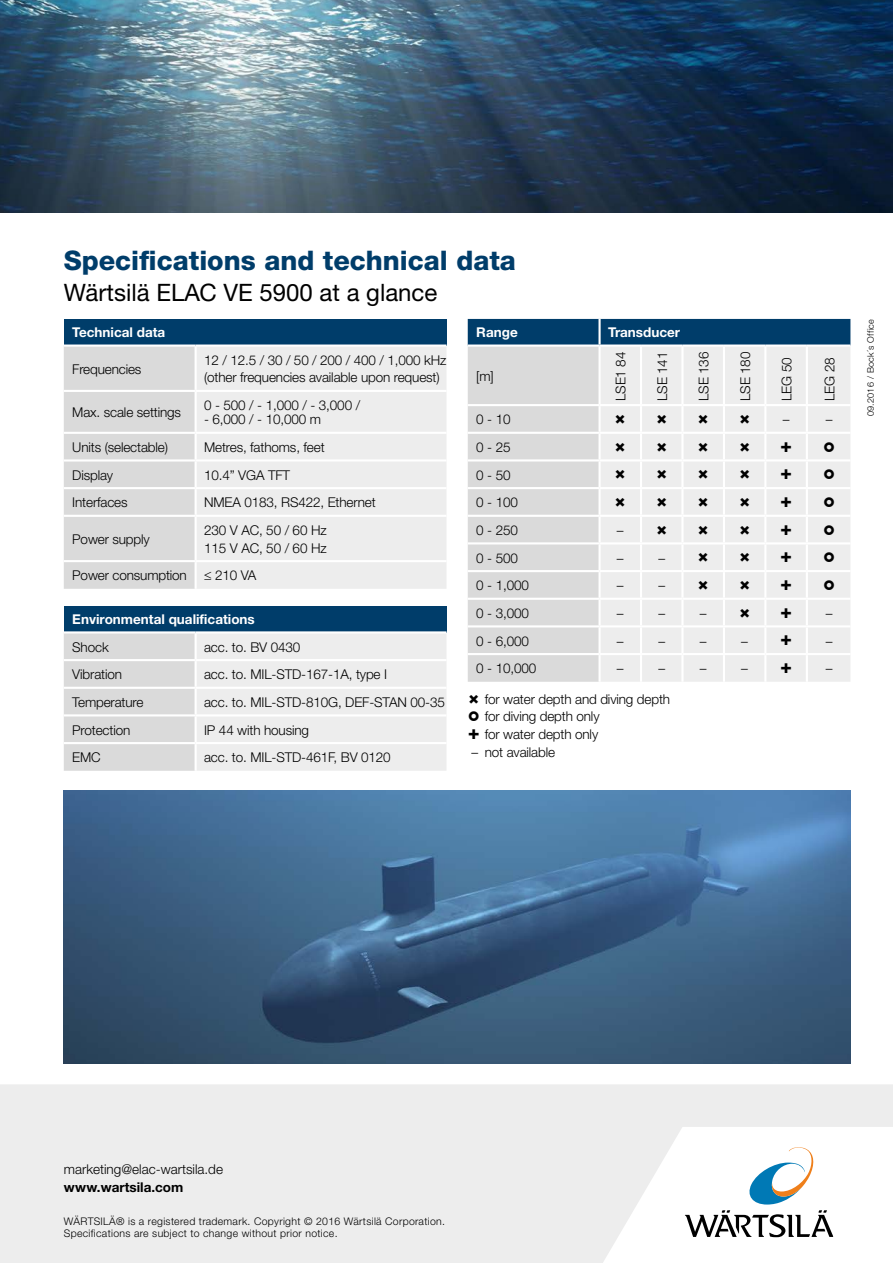
<style>
.page{position:relative;width:893px;height:1263px;background:#fff}
.page>*{position:absolute;margin:0;border:0;box-sizing:border-box;transform-origin:0 0}
.Head_Tech_data{font:800 27px "Helvetica Neue LTW1 G";color:#003d6a}
.Head_2{font:24px "Helvetica Neue LTW1 G";color:#000}
.Table_text{font:300 13.5px "Helvetica Neue";letter-spacing:-.01em;color:#000}
.Table_Sub{font:700 13.5px "Helvetica Neue LTW1 G";color:#fff}
.t1{font:300 13.5px "Helvetica Neue LTW1 G";color:#000}
.t2{font:700 13.5px "Helvetica Neue LTW1 G";color:#000}
.t3{font:300 10.5px/12px "Helvetica Neue LTW1 G";letter-spacing:.03em;color:#000}
.t4{font:300 9px "Helvetica Neue LTW1 G";letter-spacing:.03em;color:#000}
</style>
<div class="page">
<img style="left:0;top:0;width:893px;height:213px">
<svg style="left:0;top:1084px;width:893px;height:179px;fill:#ededed"></svg>
<svg style="left:746px;top:1147px;width:69px;height:57px"></svg>
<svg style="left:685px;top:1210px;width:148px;height:27px"></svg>
<div style="left:64px;top:319px;width:382px;height:27px;background:#003d6a"></div>
<div style="left:64px;top:347px;width:131px;height:242px;background:#dadada"></div>
<div style="left:197px;top:347px;width:249px;height:242px;background:#ededed"></div>
<hr style="left:64px;top:344px;width:132px;height:3px;background:#fff">
<hr style="left:196px;top:344px;width:250px;height:3px;background:#fff">
<hr style="left:64px;top:390px;width:132px;height:2px;background:#fff">
<hr style="left:196px;top:390px;width:250px;height:2px;background:#fff">
<hr style="left:64px;top:432px;width:132px;height:2px;background:#fff">
<hr style="left:196px;top:432px;width:250px;height:2px;background:#fff">
<hr style="left:64px;top:459px;width:132px;height:2px;background:#fff">
<hr style="left:196px;top:459px;width:250px;height:2px;background:#fff">
<hr style="left:64px;top:487px;width:132px;height:2px;background:#fff">
<hr style="left:196px;top:487px;width:250px;height:2px;background:#fff">
<hr style="left:64px;top:515px;width:132px;height:2px;background:#fff">
<hr style="left:196px;top:515px;width:250px;height:2px;background:#fff">
<hr style="left:64px;top:560px;width:132px;height:2px;background:#fff">
<hr style="left:196px;top:560px;width:250px;height:2px;background:#fff">
<div style="left:64px;top:606px;width:382px;height:26px;background:#003d6a"></div>
<svg style="left:64px;top:633px;width:382px;height:138px;background:#e6e6e6"></svg>
<hr style="left:64px;top:631px;width:132px;height:2px;background:#fff">
<hr style="left:196px;top:631px;width:250px;height:2px;background:#fff">
<hr style="left:195px;top:633px;width:2px;height:26px;background:#fff">
<hr style="left:64px;top:659px;width:132px;height:2px;background:#fff">
<hr style="left:196px;top:659px;width:250px;height:2px;background:#fff">
<hr style="left:195px;top:661px;width:2px;height:26px;background:#fff">
<hr style="left:64px;top:687px;width:132px;height:2px;background:#fff">
<hr style="left:196px;top:687px;width:250px;height:2px;background:#fff">
<hr style="left:195px;top:689px;width:2px;height:25px;background:#fff">
<hr style="left:64px;top:714px;width:132px;height:2px;background:#fff">
<hr style="left:196px;top:714px;width:250px;height:2px;background:#fff">
<hr style="left:195px;top:716px;width:2px;height:26px;background:#fff">
<hr style="left:64px;top:742px;width:132px;height:2px;background:#fff">
<hr style="left:196px;top:742px;width:250px;height:2px;background:#fff">
<hr style="left:195px;top:744px;width:2px;height:27px;background:#fff">
<img style="left:64px;top:791px;width:786px;height:272px">
<svg style="left:468px;top:319px;width:382px;height:363px;background:#d8dcdf"></svg>
<p class="Head_Tech_data" style="left:64px;top:244px;width:454px">Specifications and technical data</p>
<p class="Head_2" style="left:64px;top:278px;width:375px">Wärtsilä ELAC VE 5900 at a glance</p>
<p class="Table_Sub" style="left:72px;top:324px;width:95px">Technical data</p>
<p class="Table_text" style="left:72px;top:360px;width:71px">Frequencies</p>
<p class="Table_Sub" style="left:476px;top:324px;width:43px">Range</p>
<p class="Table_Sub" style="left:608px;top:324px;width:74px">Transducer</p>
<p class="Table_text" style="left:476px;top:368px;width:19px">[m]</p>
<p class="Table_text" style="left:613px;top:401px;width:51px;rotate:-90deg">LSE1 84</p>
<p class="Table_text" style="left:654px;top:401px;width:51px;rotate:-90deg">LSE 141</p>
<p class="Table_text" style="left:695px;top:401px;width:51px;rotate:-90deg">LSE 136</p>
<p class="Table_text" style="left:737px;top:401px;width:51px;rotate:-90deg">LSE 180</p>
<p class="Table_text" style="left:778px;top:401px;width:45px;rotate:-90deg">LEG 50</p>
<p class="Table_text" style="left:821px;top:401px;width:45px;rotate:-90deg">LEG 28</p>
<p class="Table_text" style="left:204px;top:352px;width:244px">12 / 12.5 / 30 / 50 / 200 / 400 / 1,000 kHz</p>
<p class="Table_text" style="left:204px;top:369px;width:237px">(other frequencies available upon request)</p>
<p class="Table_text" style="left:204px;top:397px;width:158px">0 - 500 / - 1,000 / - 3,000 /</p>
<p class="Table_text" style="left:204px;top:411px;width:118px">- 6,000 / - 10,000 m</p>
<p class="Table_text" style="left:72px;top:404px;width:110px">Max. scale settings</p>
<p class="Table_text" style="left:476px;top:411px;width:36px">0 - 10</p>
<p class="Table_text" style="left:783px;top:411px;width:8px">–</p>
<p class="Table_text" style="left:826px;top:411px;width:8px">–</p>
<p class="Table_text" style="left:476px;top:439px;width:36px">0 - 25</p>
<p class="Table_text" style="left:476px;top:466px;width:36px">0 - 50</p>
<p class="Table_text" style="left:476px;top:494px;width:43px">0 - 100</p>
<p class="Table_text" style="left:476px;top:522px;width:43px">0 - 250</p>
<p class="Table_text" style="left:617px;top:522px;width:8px">–</p>
<p class="Table_text" style="left:476px;top:549px;width:43px">0 - 500</p>
<p class="Table_text" style="left:617px;top:549px;width:8px">–</p>
<p class="Table_text" style="left:658px;top:549px;width:8px">–</p>
<p class="Table_text" style="left:476px;top:577px;width:54px">0 - 1,000</p>
<p class="Table_text" style="left:617px;top:577px;width:8px">–</p>
<p class="Table_text" style="left:658px;top:577px;width:8px">–</p>
<p class="Table_text" style="left:476px;top:605px;width:54px">0 - 3,000</p>
<p class="Table_text" style="left:617px;top:605px;width:8px">–</p>
<p class="Table_text" style="left:658px;top:605px;width:8px">–</p>
<p class="Table_text" style="left:700px;top:605px;width:8px">–</p>
<p class="Table_text" style="left:826px;top:605px;width:8px">–</p>
<p class="Table_text" style="left:476px;top:632px;width:54px">0 - 6,000</p>
<p class="Table_text" style="left:617px;top:632px;width:8px">–</p>
<p class="Table_text" style="left:658px;top:632px;width:8px">–</p>
<p class="Table_text" style="left:700px;top:632px;width:8px">–</p>
<p class="Table_text" style="left:741px;top:632px;width:8px">–</p>
<p class="Table_text" style="left:826px;top:632px;width:8px">–</p>
<p class="Table_text" style="left:476px;top:660px;width:62px">0 - 10,000</p>
<p class="Table_text" style="left:617px;top:660px;width:8px">–</p>
<p class="Table_text" style="left:658px;top:660px;width:8px">–</p>
<p class="Table_text" style="left:700px;top:660px;width:8px">–</p>
<p class="Table_text" style="left:741px;top:660px;width:8px">–</p>
<p class="Table_text" style="left:826px;top:660px;width:8px">–</p>
<p class="Table_text" style="left:485px;top:691px;width:187px">for water depth and diving depth</p>
<p class="Table_text" style="left:485px;top:708px;width:116px">for diving depth only</p>
<p class="Table_text" style="left:485px;top:726px;width:115px">for water depth only</p>
<p class="Table_text" style="left:471px;top:743px;width:85px">– not available</p>
<p class="Table_text" style="left:72px;top:439px;width:97px">Units (selectable)</p>
<p class="Table_text" style="left:204px;top:439px;width:122px">Metres, fathoms, feet</p>
<p class="Table_text" style="left:72px;top:467px;width:42px">Display</p>
<p class="Table_text" style="left:204px;top:467px;width:87px">10.4” VGA TFT</p>
<p class="Table_text" style="left:72px;top:494px;width:57px">Interfaces</p>
<p class="Table_text" style="left:204px;top:494px;width:173px">NMEA 0183, RS422, Ethernet</p>
<p class="Table_text" style="left:72px;top:531px;width:79px">Power supply</p>
<p class="Table_text" style="left:204px;top:522px;width:124px">230 V AC, 50 / 60 Hz</p>
<p class="Table_text" style="left:204px;top:539px;width:124px">115 V AC, 50 / 60 Hz</p>
<p class="Table_text" style="left:72px;top:567px;width:116px">Power consumption</p>
<p class="Table_text" style="left:204px;top:567px;width:54px">≤ 210 VA</p>
<p class="Table_Sub" style="left:72px;top:611px;width:184px">Environmental qualifications</p>
<p class="Table_text" style="left:72px;top:638px;width:38px">Shock</p>
<p class="Table_text" style="left:204px;top:638px;width:98px">acc. to. BV 0430</p>
<p class="Table_text" style="left:72px;top:666px;width:51px">Vibration</p>
<p class="Table_text" style="left:204px;top:666px;width:185px">acc. to. MIL-STD-167-1A, type I</p>
<p class="Table_text" style="left:72px;top:694px;width:73px">Temperature</p>
<p class="Table_text" style="left:204px;top:694px;width:242px">acc. to. MIL-STD-810G, DEF-STAN 00-35</p>
<p class="Table_text" style="left:72px;top:721px;width:60px">Protection</p>
<p class="Table_text" style="left:204px;top:721px;width:106px">IP 44 with housing</p>
<p class="Table_text" style="left:72px;top:749px;width:30px">EMC</p>
<p class="Table_text" style="left:204px;top:749px;width:188px">acc. to. MIL-STD-461F, BV 0120</p>
<p class="t4" style="left:865px;top:416px;width:99px;rotate:-90deg">09.2016 / Bock´s Office</p>
<p class="t1" style="left:64px;top:1161px;width:161px">marketing@elac-wartsila.de</p>
<p class="t2" style="left:64px;top:1179px;width:121px">www.wartsila.com</p>
<p class="t3" style="left:64px;top:1216px;width:383px">WÄRTSILÄ® is a registered trademark. Copyright © 2016 Wärtsilä Corporation.<br>Specifications are subject to change without prior notice.</p>
</div>
